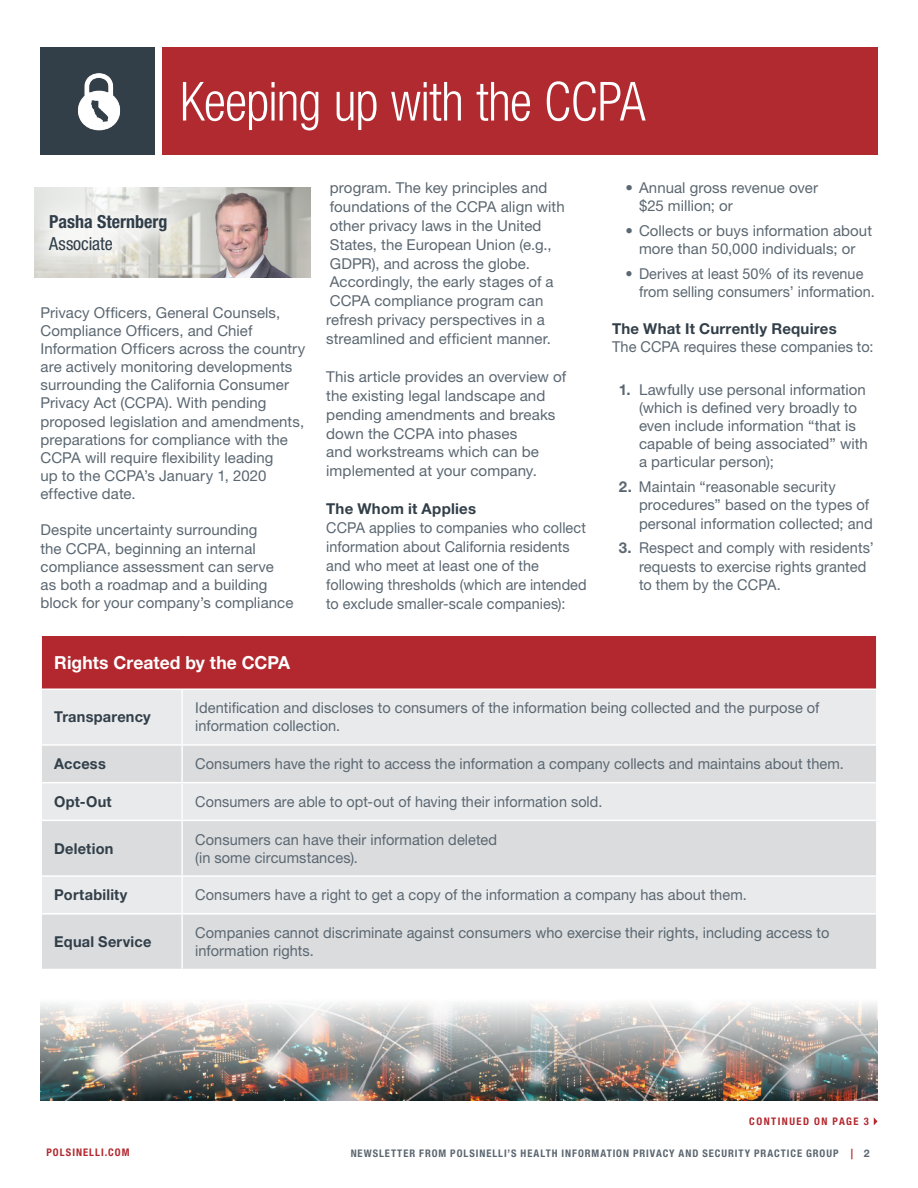
<style>
.page{position:relative;width:918px;height:1188px;background:#fff}
.page>*{position:absolute;margin:0;border:0;box-sizing:border-box;transform-origin:0 0}
.Paragraph_Style_1{font:300 condensed 54px "Helvetica Neue LT Std";letter-spacing:-.015em;color:#fff;scale:.95 1}
.Paragraph_Style_1-2{font:700 18px "Helvetica Neue LT Std";letter-spacing:.005em;color:#fff}
.Paragraph_Style_1-3{font:700 condensed 18px "Helvetica Neue LT Std";color:#303e49}
.Paragraph_Style_1-4{font:condensed 18px "Helvetica Neue LT Std";letter-spacing:-.005em;color:#303e49}
.Paragraph_Style_1-5{font:15px/18.1px "Helvetica Neue LT Std";letter-spacing:.005em;color:#5b6771}
.Paragraph_Style_1-6{font:15px/18.9px "Helvetica Neue LT Std";letter-spacing:.005em;color:#5b6771;scale:.96 1}
.Paragraph_Style_1-7{font:700 15px "Helvetica Neue LT Std";letter-spacing:.015em;color:#323f49}
.t1{font:700 condensed 10.5px "Helvetica Neue LT Std";letter-spacing:.09em;color:#5b6670}
.Paragraph_Style_1-8{font:700 condensed 10.5px "Helvetica Neue LT Std";letter-spacing:.14em;color:#b2282e}
.Paragraph_Style_1-9{font:700 condensed 10.5px "Helvetica Neue LT Std";letter-spacing:.115em;color:#b2282e}
.s1{font-weight:700}
.s2{font-stretch:normal;color:#b2282e}
.s3{font-stretch:normal}
</style>
<div class="page">
<div style="left:40px;top:47px;width:115px;height:108px;background:#323f49"></div>
<div style="left:162px;top:47px;width:716px;height:108px;background:#b02a2f"></div>
<img style="left:78px;top:73px;width:42px;height:58px">
<img style="left:278px;top:187px;width:33px;height:91px">
<svg style="left:34px;top:187px;width:244px;height:91px;background:#beb1ad"></svg>
<div style="left:25px;top:190px;width:167px;height:85px;background:#fff;opacity:.75"></div>
<div style="left:41px;top:635px;width:836px;height:54px;background:#b2282e"></div>
<div style="left:42px;top:690px;width:834px;height:54px;background:#e9eaec"></div>
<svg style="left:42px;top:746px;width:834px;height:223px;background:#dfe0e2"></svg>
<hr style="left:40px;top:634px;width:142px;height:2px;background:#fff">
<hr style="left:182px;top:634px;width:696px;height:2px;background:#fff">
<hr style="left:42px;top:688px;width:140px;height:2px;background:#fff">
<hr style="left:182px;top:688px;width:694px;height:2px;background:#fff">
<hr style="left:41px;top:636px;width:1px;height:53px;background:#fff">
<hr style="left:876px;top:636px;width:1px;height:53px;background:#fff">
<hr style="left:181px;top:690px;width:2px;height:54px;background:#fff">
<hr style="left:42px;top:782px;width:140px;height:1px;background:#fff">
<hr style="left:182px;top:782px;width:694px;height:1px;background:#fff">
<hr style="left:42px;top:820px;width:140px;height:1px;background:#fff">
<hr style="left:182px;top:820px;width:694px;height:1px;background:#fff">
<hr style="left:42px;top:875px;width:140px;height:2px;background:#fff">
<hr style="left:182px;top:875px;width:694px;height:2px;background:#fff">
<hr style="left:42px;top:913px;width:140px;height:2px;background:#fff">
<hr style="left:182px;top:913px;width:694px;height:2px;background:#fff">
<hr style="left:181px;top:746px;width:2px;height:36px;background:#fff">
<hr style="left:181px;top:783px;width:2px;height:37px;background:#fff">
<hr style="left:181px;top:821px;width:2px;height:54px;background:#fff">
<hr style="left:181px;top:877px;width:2px;height:36px;background:#fff">
<hr style="left:181px;top:915px;width:2px;height:54px;background:#fff">
<img style="left:40px;top:1003px;width:838px;height:97px">
<svg style="left:874px;top:1117px;width:4px;height:8px"></svg>
<p class="Paragraph_Style_1" style="left:180px;top:70px;width:492px">Keeping up with the CCPA</p>
<p class="Paragraph_Style_1-3" style="left:49px;top:211px;width:120px">Pasha Sternberg</p>
<p class="Paragraph_Style_1-4" style="left:49px;top:233px;width:65px">Associate</p>
<p class="Paragraph_Style_1-5" style="left:40px;top:303px;width:266px">Privacy Officers, General Counsels, Compliance Officers, and Chief Information Officers across the country are actively monitoring developments surrounding the California Consumer Privacy Act (CCPA). With pending proposed legislation and amendments, preparations for compliance with the CCPA will require flexibility leading<br>up to the CCPA’s January 1, 2020 effective date.</p>
<p class="Paragraph_Style_1-5" style="left:40px;top:521px;width:255px">Despite uncertainty surrounding<br>the CCPA, beginning an internal compliance assessment can serve<br>as both a roadmap and a building block for your company’s compliance</p>
<p class="Paragraph_Style_1-5" style="left:326px;top:178px;width:240px;line-height:18.9px">program. The key principles and foundations of the CCPA align with other privacy laws in the United<br>States, the European Union (e.g.,<br>GDPR), and across the globe.<br>Accordingly, the early stages of a<br>CCPA compliance program can refresh privacy perspectives in a streamlined and efficient manner.</p>
<p class="Paragraph_Style_1-5" style="left:326px;top:367px;width:242px;line-height:18.9px">This article provides an overview of the existing legal landscape and pending amendments and breaks down the CCPA into phases<br>and workstreams which can be implemented at your company.</p>
<p class="Paragraph_Style_1-7" style="left:326px;top:499px;width:151px">The Whom it Applies</p>
<p class="Paragraph_Style_1-6" style="left:326px;top:518px;width:273px">CCPA applies to companies who collect information about California residents and who meet at least one of the following thresholds (which are intended to exclude smaller-scale companies):</p>
<p class="Paragraph_Style_1-5" style="left:639px;top:178px;width:181px;text-indent:-14px">• Annual gross revenue over $25 million; or</p>
<p class="Paragraph_Style_1-5" style="left:626px;top:221px;width:248px;text-align:center">• Collects or buys information about more than 50,000 individuals; or</p>
<p class="Paragraph_Style_1-6" style="left:639px;top:264px;width:247px;line-height:18.1px;text-indent:-14px">• Derives at least 50% of its revenue from selling consumers’ information.</p>
<p class="Paragraph_Style_1-7" style="left:612px;top:319px;width:226px">The What It Currently Requires</p>
<p class="Paragraph_Style_1-5" style="left:612px;top:337px;width:263px">The CCPA requires these companies to:</p>
<p class="Paragraph_Style_1-5" style="left:639px;top:380px;width:230px;text-indent:-20px"><span class="s1">1.</span> Lawfully use personal information (which is defined very broadly to even include information “that is capable of being associated” with a particular person);</p>
<p class="Paragraph_Style_1-5" style="left:639px;top:478px;width:235px;text-indent:-20px"><span class="s1">2.</span> Maintain “reasonable security procedures” based on the types of personal information collected; and</p>
<p class="Paragraph_Style_1-5" style="left:639px;top:539px;width:236px;text-indent:-20px"><span class="s1">3.</span> Respect and comply with residents’ requests to exercise rights granted to them by the CCPA.</p>
<p class="Paragraph_Style_1-2" style="left:54px;top:651px;width:237px">Rights Created by the CCPA</p>
<p class="Paragraph_Style_1-7" style="left:54px;top:708px;width:98px">Transparency</p>
<p class="Paragraph_Style_1-5" style="left:195px;top:699px;width:626px">Identification and discloses to consumers of the information being collected and the purpose of information collection.</p>
<p class="Paragraph_Style_1-7" style="left:54px;top:755px;width:53px">Access</p>
<p class="Paragraph_Style_1-5" style="left:195px;top:755px;width:650px">Consumers have the right to access the information a company collects and maintains about them.</p>
<p class="Paragraph_Style_1-7" style="left:54px;top:792px;width:59px">Opt-Out</p>
<p class="Paragraph_Style_1-6" style="left:195px;top:792px;width:426px">Consumers are able to opt-out of having their information sold.</p>
<p class="Paragraph_Style_1-7" style="left:54px;top:839px;width:61px">Deletion</p>
<p class="Paragraph_Style_1-5" style="left:195px;top:830px;width:303px">Consumers can have their information deleted (in some circumstances).</p>
<p class="Paragraph_Style_1-7" style="left:54px;top:886px;width:75px">Portability</p>
<p class="Paragraph_Style_1-5" style="left:195px;top:886px;width:553px">Consumers have a right to get a copy of the information a company has about them.</p>
<p class="Paragraph_Style_1-7" style="left:54px;top:932px;width:99px">Equal Service</p>
<p class="Paragraph_Style_1-5" style="left:195px;top:923px;width:636px">Companies cannot discriminate against consumers who exercise their rights, including access to information rights.</p>
<p class="Paragraph_Style_1-8" style="left:749px;top:1115px;width:121px">CONTINUED ON PAGE 3</p>
<p class="Paragraph_Style_1-9" style="left:46px;top:1146px;width:85px">POLSINELLI.COM</p>
<p class="t1" style="left:351px;top:1147px;width:520px">NEWSLETTER FROM POLSINELLI’S HEALTH INFORMATION PRIVACY AND SECURITY PRACTICE GROUP <span class="s2">|</span> <span class="s3">2</span></p>
</div>
